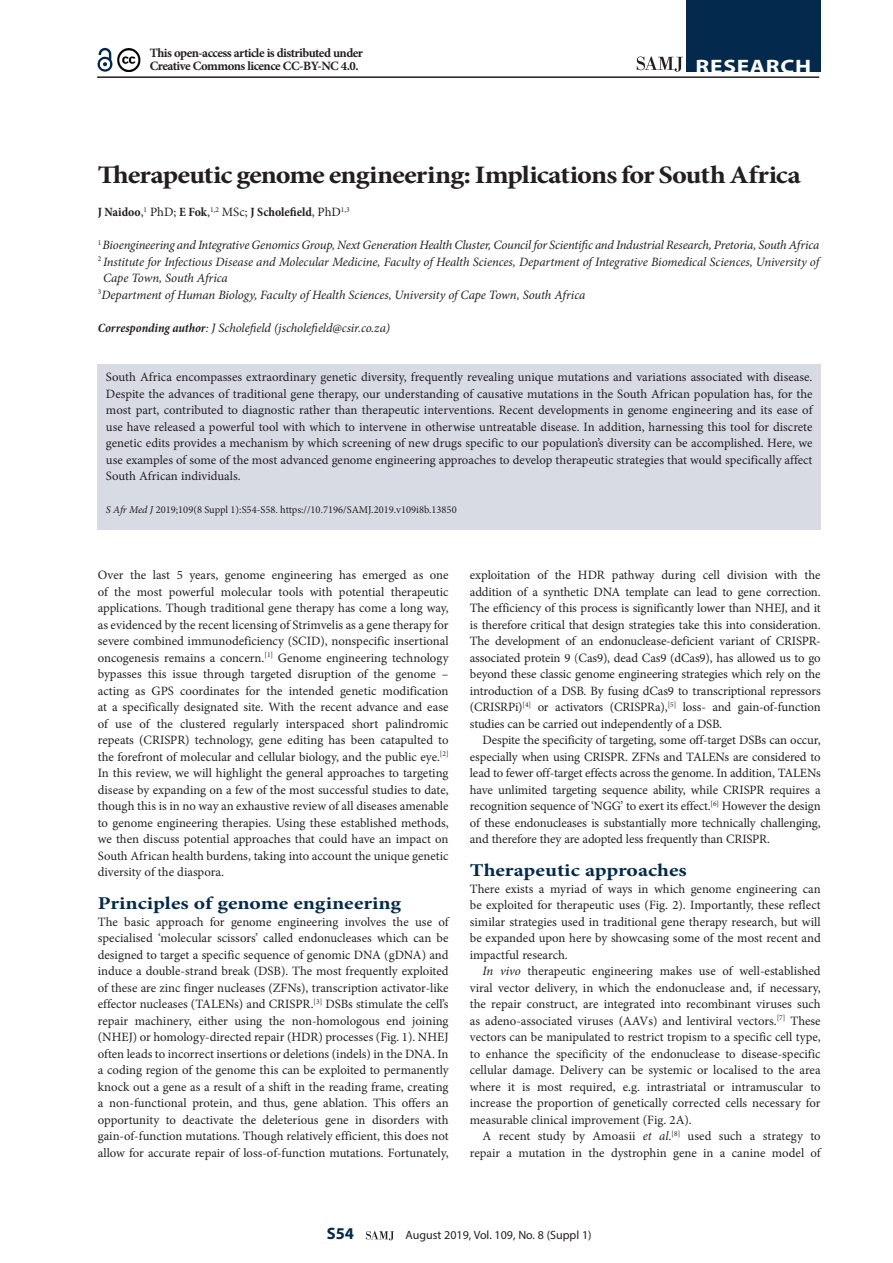
<style>
.page{position:relative;width:893px;height:1263px;background:#fff}
.page>*{position:absolute;margin:0;border:0;box-sizing:border-box;transform-origin:0 0}
.A_HEAD{font:700 condensed 25.5px "Minion Pro";letter-spacing:-.03em;color:#231f20;scale:1.2 1}
.t1{font:700 19.5px "Myriad Pro";letter-spacing:.03em;color:#fff;scale:1.2 1}
.B_HEAD{font:700 18px "Minion Pro";color:#03294d;scale:1.2 1}
.t2{font:700 16.5px "Myriad Pro";color:#03294d}
.BODY_TEXT_1ST_PARAGR{font:12.75px/16.5px "Minion Pro";letter-spacing:-.005em;color:#231f20;text-align:justify}
.BODY_TEXT_INDENT{font:12.75px/16.5px "Minion Pro";letter-spacing:-.005em;color:#231f20;text-align:justify}
.AUTHORS_DETAILS{font:italic 12.75px/16.5px "Minion Pro";letter-spacing:-.005em;color:#222}
.AUTHORS_DETAILS-2{font:italic 12.75px "Minion Pro";letter-spacing:-.02em;color:#231f20}
.BODY_TEXT_1ST_PARAGR-2{font:700 12.75px/13.5px "Minion Pro";letter-spacing:-.04em;color:#231f20}
.CORRESPONDING_AUTHOR{font:italic 12.75px "Minion Pro";letter-spacing:-.005em;color:#231f20}
.AUTHORS_NAME{font:700 condensed 12.75px "Minion Pro";color:#231f20}
.t3{font:12px "Myriad Pro";color:#231f20}
.CITELINE{font:10.5px "Minion Pro";color:#231f20}
.s1{font-weight:400;font-stretch:normal}
.s2{color:#231f20}
.s3{font-weight:700;font-stretch:condensed}
.s4{font-style:italic}
.s5{color:#3c4043}
</style>
<div class="page">
<svg style="left:366px;top:1231px;width:28px;height:9px"></svg>
<hr style="left:97px;top:76px;width:722px;height:2px;background:#231f20">
<div style="left:686px;top:0;width:135px;height:72px;background:#03294d"></div>
<svg style="left:637px;top:57px;width:46px;height:15px"></svg>
<svg style="left:97px;top:47px;width:16px;height:25px"></svg>
<img style="left:117px;top:48px;width:24px;height:23px">
<div style="left:97px;top:365px;width:724px;height:165px;background:#d8dbe4"></div>
<p class="BODY_TEXT_1ST_PARAGR-2" style="left:150px;top:46px;width:215px">This open-access article is distributed under<br>Creative Commons licence CC-BY-NC 4.0.</p>
<h2 class="t1" style="left:696px;top:54px;width:98px">RESEARCH</h2>
<h1 class="A_HEAD" style="left:98px;top:157px;width:587px">Therapeutic genome engineering: Implications for South Africa</h1>
<p class="AUTHORS_NAME" style="left:98px;top:203px;width:253px">J Naidoo<span class="s1">,</span><sup>1</sup> <span class="s1">PhD;</span> E Fok<span class="s1">,</span><sup>1,2</sup> <span class="s1">MSc;</span> J Scholefield<span class="s1">, PhD</span><sup>1,3</sup></p>
<p class="AUTHORS_DETAILS-2" style="left:98px;top:236px;width:723px"><sup>1</sup> Bioengineering and Integrative Genomics Group, Next Generation Health Cluster, Council for Scientific and Industrial Research, Pretoria, South Africa</p>
<p class="AUTHORS_DETAILS" style="left:103px;top:253px;width:718px;text-indent:-5px"><sup>2</sup> Institute for Infectious Disease and Molecular Medicine, Faculty of Health Sciences, Department of Integrative Biomedical Sciences, University of<br>Cape Town, South Africa</p>
<p class="AUTHORS_DETAILS" style="left:98px;top:286px;width:489px"><sup>3</sup><span class="s2">Department of Human Biology,</span> Faculty of Health Sciences, University of Cape Town, South Africa</p>
<p class="CORRESPONDING_AUTHOR" style="left:98px;top:319px;width:294px"><span class="s3">Corresponding author</span>: J Scholefield (jscholefield@csir.co.za)</p>
<p class="BODY_TEXT_1ST_PARAGR" style="left:106px;top:369px;width:708px">South Africa encompasses extraordinary genetic diversity, frequently revealing unique mutations and variations associated with disease.<br>Despite the advances of traditional gene therapy, our understanding of causative mutations in the South African population has, for the most part, contributed to diagnostic rather than therapeutic interventions. Recent developments in genome engineering and its ease of use have released a powerful tool with which to intervene in otherwise untreatable disease. In addition, harnessing this tool for discrete genetic edits provides a mechanism by which screening of new drugs specific to our population’s diversity can be accomplished. Here, we use examples of some of the most advanced genome engineering approaches to develop therapeutic strategies that would specifically affect South African individuals.</p>
<p class="CITELINE" style="left:106px;top:503px;width:352px"><span class="s4">S Afr Med J</span> 2019;109(8 Suppl 1):S54-S58. https://10.7196/SAMJ.2019.v109i8b.13850</p>
<p class="BODY_TEXT_1ST_PARAGR" style="left:98px;top:567px;width:352px">Over the last 5 years, genome engineering has emerged as one of the most powerful molecular tools with potential therapeutic applications. Though traditional gene therapy has come a long way, as evidenced by the recent licensing of Strimvelis as a gene therapy for severe combined immunodeficiency (SCID), nonspecific insertional oncogenesis remains a concern.<sup>[1]</sup> Genome engineering technology bypasses this issue through targeted disruption of the genome – acting as GPS coordinates for the intended genetic modification at a specifically designated site. With the recent advance and ease of use of the clustered regularly interspaced short palindromic repeats (CRISPR) technology, gene editing has been catapulted to the forefront of molecular and cellular biology, and the public eye.<sup>[2] </sup>In this review, we will highlight the general approaches to targeting disease by expanding on a few of the most successful studies to date, though this is in no way an exhaustive review of all diseases amenable to genome engineering therapies. Using these established methods, we then discuss potential approaches that could have an impact on South African health burdens, taking into account the unique genetic diversity of the diaspora.</p>
<h2 class="B_HEAD" style="left:98px;top:891px;width:254px">Principles of genome engineering</h2>
<p class="BODY_TEXT_1ST_PARAGR" style="left:98px;top:913px;width:352px">The basic approach for genome engineering involves the use of specialised ‘molecular scissors’ called endonucleases which can be designed to target a specific sequence of genomic DNA (gDNA) and induce a double-strand break (DSB). The most frequently exploited of these are zinc finger nucleases (ZFNs), transcription activator-like effector nucleases (TALENs) and CRISPR.<sup>[3]</sup> DSBs stimulate the cell’s repair machinery, either using the non-homologous end joining (NHEJ) or homology-directed repair (HDR) processes (Fig. 1). NHEJ often leads to incorrect insertions or deletions (indels) in the DNA. In a coding region of the genome this can be exploited to permanently knock out a gene as a result of a shift in the reading frame, creating a non-functional protein, and thus, gene ablation. This offers an opportunity to deactivate the deleterious gene in disorders with gain-of-function mutations. Though relatively efficient, this does not allow for accurate repair of loss-of-function mutations. Fortunately,</p>
<p class="BODY_TEXT_1ST_PARAGR" style="left:470px;top:567px;width:352px">exploitation of the HDR pathway during cell division with the addition of a synthetic DNA template can lead to gene correction.<br>The efficiency of this process is significantly lower than NHEJ, and it is therefore critical that design strategies take this into consideration.<br>The development of an endonuclease-deficient variant of CRISPR&shy;associated protein 9 <span class="s5">(</span>Cas9), dead Cas9 (dCas9), has allowed us to go beyond these classic genome engineering strategies which rely on the introduction of a DSB. By fusing dCas9 to transcriptional repressors (CRISRPi)<sup>[4]</sup> or activators (CRISPRa),<sup>[5]</sup> loss- and gain-of-function studies can be carried out independently of a DSB.</p>
<p class="BODY_TEXT_INDENT" style="left:470px;top:732px;width:352px;text-indent:13px">Despite the specificity of targeting, some off-target DSBs can occur, especially when using CRISPR. ZFNs and TALENs are considered to lead to fewer off-target effects across the genome. In addition, TALENs have unlimited targeting sequence ability, while CRISPR requires a recognition sequence of ‘NGG’ to exert its effect.<sup>[6]</sup> However the design of these endonucleases is substantially more technically challenging, and therefore they are adopted less frequently than CRISPR.</p>
<h2 class="B_HEAD" style="left:470px;top:858px;width:182px">Therapeutic approaches</h2>
<p class="BODY_TEXT_1ST_PARAGR" style="left:470px;top:880px;width:352px">There exists a myriad of ways in which genome engineering can be exploited for therapeutic uses (Fig. 2). Importantly, these reflect similar strategies used in traditional gene therapy research, but will be expanded upon here by showcasing some of the most recent and impactful research.</p>
<p class="BODY_TEXT_INDENT" style="left:470px;top:963px;width:352px;text-indent:13px"><span class="s4">In vivo</span> therapeutic engineering makes use of well-established viral vector delivery, in which the endonuclease and, if necessary, the repair construct, are integrated into recombinant viruses such as adeno-associated viruses (AAVs) and lentiviral vectors.<sup>[7]</sup> These vectors can be manipulated to restrict tropism to a specific cell type, to enhance the specificity of the endonuclease to disease-specific cellular damage. Delivery can be systemic or localised to the area where it is most required, e.g. intrastriatal or intramuscular to increase the proportion of genetically corrected cells necessary for measurable clinical improvement (Fig. 2A).</p>
<p class="BODY_TEXT_INDENT" style="left:470px;top:1128px;width:352px;text-align:right">A recent study by Amoasii <span class="s4">et al</span>.<sup>[8]</sup> used such a strategy to repair a mutation in the dystrophin gene in a canine model of</p>
<p class="t2" style="left:327px;top:1223px;width:29px">S54</p>
<p class="t3" style="left:406px;top:1228px;width:187px">August 2019, Vol. 109, No. 8 (Suppl 1)</p>
</div>
